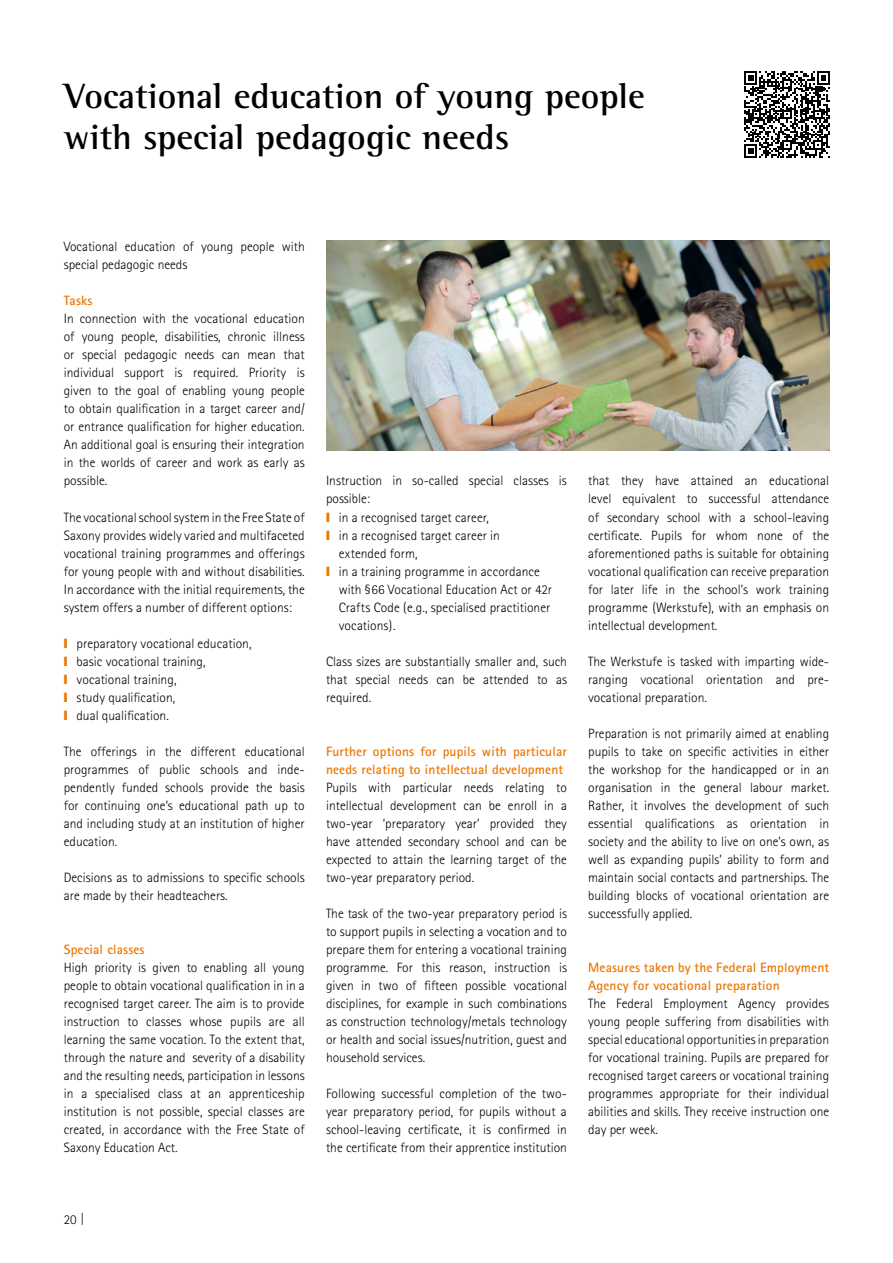
<style>
.page{position:relative;width:893px;height:1263px;background:#fff}
.page>*{position:absolute;margin:0;border:0;box-sizing:border-box;transform-origin:0 0}
.Headline_Innen{font:700 36px/40.5px "Rotis Semi Serif";color:#000}
.Fließtext_9pt{font:300 13.5px/18px "Rotis Sans Serif";color:#000;text-align:justify}
.Fließtext_fett_9pt{font:700 13.5px/18px "Rotis Sans Serif";letter-spacing:.01em;color:#ed7703}
.s1{color:#ed7703}
</style>
<div class="page">
<img style="left:326px;top:241px;width:503px;height:210px">
<svg style="left:744px;top:71px;width:86px;height:87px"></svg>
<h1 class="Headline_Innen" style="left:64px;top:75px;width:583px">Vocational education of young people with special pedagogic needs</h1>
<p class="Fließtext_9pt" style="left:64px;top:238px;width:242px">Vocational education of young people with special pedagogic needs</p>
<p class="Fließtext_fett_9pt" style="left:64px;top:292px;width:30px">Tasks</p>
<p class="Fließtext_9pt" style="left:64px;top:310px;width:242px">In connection with the vocational education of young people, disabilities, chronic illness or special pedagogic needs can mean that individual support is required. Priority is given to the goal of enabling young people to obtain qualification in a target career and/ or entrance qualification for higher education.<br>An additional goal is ensuring their integration in the worlds of career and work as early as possible.</p>
<p class="Fließtext_9pt" style="left:64px;top:508px;width:242px">The vocational school system in the Free State of Saxony provides widely varied and multifaceted vocational training programmes and offerings for young people with and without disabilities.<br>In accordance with the initial requirements, the system offers a number of different options:</p>
<p class="Fließtext_9pt" style="left:64px;top:634px;width:189px"><span class="s1">❙</span> preparatory vocational education,</p>
<p class="Fließtext_9pt" style="left:64px;top:652px;width:143px"><span class="s1">❙</span> basic vocational training,</p>
<p class="Fließtext_9pt" style="left:64px;top:670px;width:114px"><span class="s1">❙</span> vocational training,</p>
<p class="Fließtext_9pt" style="left:64px;top:688px;width:113px"><span class="s1">❙</span> study qualification,</p>
<p class="Fließtext_9pt" style="left:64px;top:706px;width:107px"><span class="s1">❙</span> dual qualification.</p>
<p class="Fließtext_9pt" style="left:64px;top:742px;width:242px">The offerings in the different educational programmes of public schools and inde&shy;pendently funded schools provide the basis for continuing one’s educational path up to and including study at an institution of higher education.</p>
<p class="Fließtext_9pt" style="left:64px;top:868px;width:242px">Decisions as to admissions to specific schools are made by their headteachers.</p>
<p class="Fließtext_fett_9pt" style="left:64px;top:940px;width:82px">Special classes</p>
<p class="Fließtext_9pt" style="left:64px;top:958px;width:242px">High priority is given to enabling all young people to obtain vocational qualification in in a recognised target career. The aim is to provide instruction to classes whose pupils are all learning the same vocation. To the extent that, through the nature and severity of a disability and the resulting needs, participation in lessons in a specialised class at an apprenticeship institution is not possible, special classes are created, in accordance with the Free State of Saxony Education Act.</p>
<p class="Fließtext_9pt" style="left:326px;top:472px;width:242px">Instruction in so-called special classes is possible:</p>
<p class="Fließtext_9pt" style="left:326px;top:508px;width:164px"><span class="s1">❙</span> in a recognised target career,</p>
<p class="Fließtext_9pt" style="left:339px;top:526px;width:163px;text-indent:-13px"><span class="s1">❙</span> in a recognised target career in extended form,</p>
<p class="Fließtext_9pt" style="left:339px;top:562px;width:215px;text-align:left;text-indent:-13px"><span class="s1">❙</span> in a training programme in accordance with §66 Vocational Education Act or 42r Crafts Code (e.g., specialised practitioner vocations).</p>
<p class="Fließtext_9pt" style="left:326px;top:652px;width:242px">Class sizes are substantially smaller and, such that special needs can be attended to as required.</p>
<p class="Fließtext_fett_9pt" style="left:326px;top:742px;width:242px">Further options for pupils with particular needs relating to intellectual development</p>
<p class="Fließtext_9pt" style="left:326px;top:778px;width:242px">Pupils with particular needs relating to intellectual development can be enroll in a two-year ‘preparatory year’ provided they have attended secondary school and can be expected to attain the learning target of the two-year preparatory period.</p>
<p class="Fließtext_9pt" style="left:326px;top:904px;width:242px">The task of the two-year preparatory period is to support pupils in selecting a vocation and to prepare them for entering a vocational training programme. For this reason, instruction is given in two of fifteen possible vocational disciplines, for example in such combinations as construction technology/metals technology or health and social issues/nutrition, guest and household services.</p>
<p class="Fließtext_9pt" style="left:326px;top:1084px;width:242px">Following successful completion of the two&shy;year preparatory period, for pupils without a school-leaving certificate, it is confirmed in the certificate from their apprentice institution</p>
<p class="Fließtext_9pt" style="left:588px;top:472px;width:242px">that they have attained an educational level equivalent to successful attendance of secondary school with a school-leaving certificate. Pupils for whom none of the aforementioned paths is suitable for obtaining vocational qualification can receive preparation for later life in the school’s work training programme (Werkstufe), with an emphasis on intellectual development.</p>
<p class="Fließtext_9pt" style="left:588px;top:652px;width:242px">The Werkstufe is tasked with imparting wide&shy;ranging vocational orientation and pre&shy;vocational preparation.</p>
<p class="Fließtext_9pt" style="left:588px;top:724px;width:242px">Preparation is not primarily aimed at enabling pupils to take on specific activities in either the workshop for the handicapped or in an organisation in the general labour market.<br>Rather, it involves the development of such essential qualifications as orientation in society and the ability to live on one’s own, as well as expanding pupils’ ability to form and maintain social contacts and partnerships. The building blocks of vocational orientation are successfully applied.</p>
<p class="Fließtext_fett_9pt" style="left:588px;top:958px;width:242px">Measures taken by the Federal Employment<br>Agency for vocational preparation</p>
<p class="Fließtext_9pt" style="left:588px;top:994px;width:242px">The Federal Employment Agency provides young people suffering from disabilities with special educational opportunities in preparation for vocational training. Pupils are prepared for recognised target careers or vocational training programmes appropriate for their individual abilities and skills. They receive instruction one day per week.</p>
<p class="Fließtext_9pt" style="left:64px;top:1210px;width:22px">20 |</p>
</div>
